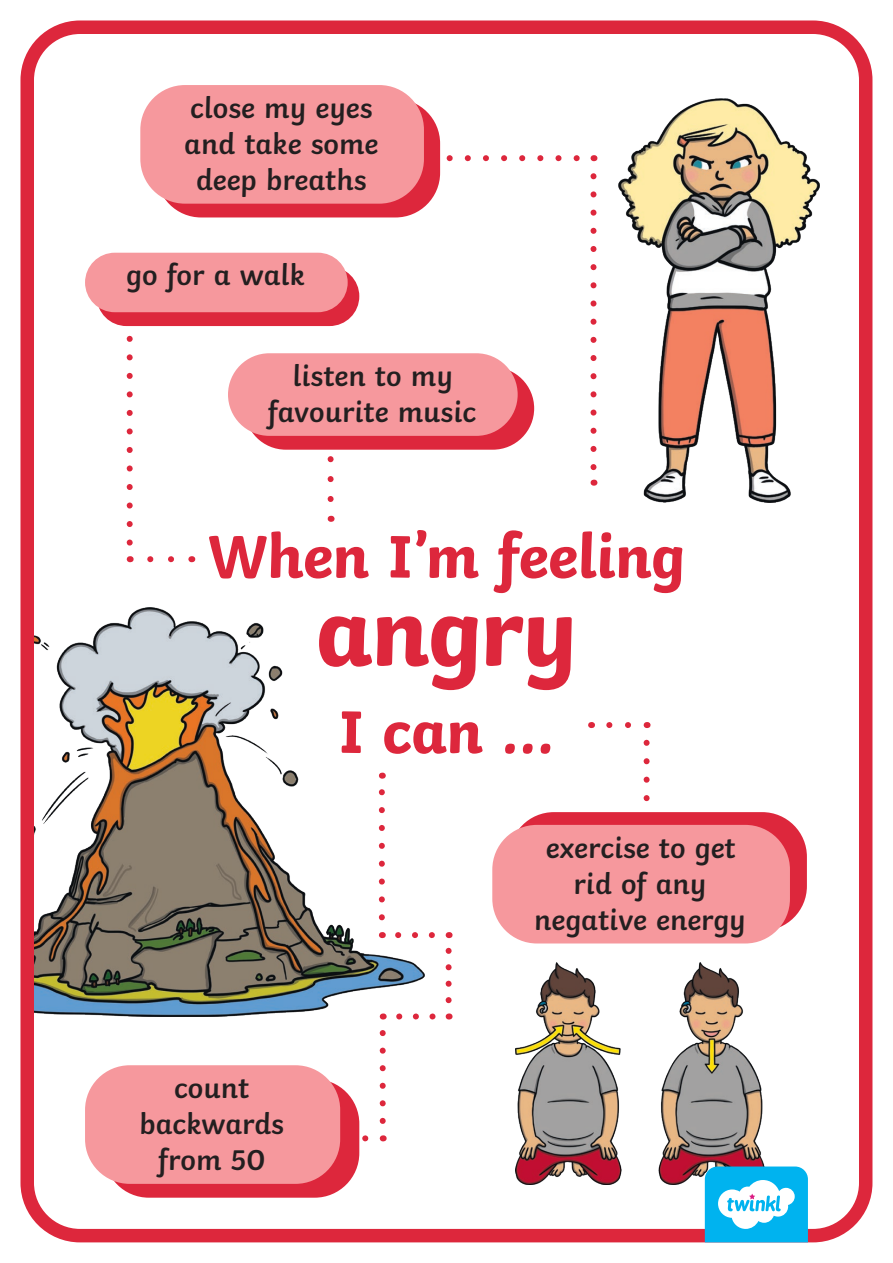
<style>
.page{position:relative;width:893px;height:1263px;background:#fff}
.page>*{position:absolute;margin:0;border:0;box-sizing:border-box;transform-origin:0 0}
.t1{font:700 100.5px "Twinkl";letter-spacing:-.02em;color:#dd273c}
.t2{font:700 63px "Twinkl";letter-spacing:-.01em;color:#dd273c}
.t3{font:600 30px/36px "Twinkl";color:#231f20;text-align:center}
</style>
<div class="page">
<svg style="left:450px;top:155px;width:130px;height:6px"></svg>
<svg style="left:590px;top:176px;width:6px;height:295px"></svg>
<img style="left:35px;top:608px;width:389px;height:408px">
<div style="left:156px;top:99px;width:284px;height:118px;background:#dd273c;border-radius:45px"></div>
<div style="left:244px;top:367px;width:290px;height:83px;background:#dd273c;border-radius:41px"></div>
<div style="left:97px;top:266px;width:262px;height:60px;background:#dd273c;border-radius:30px"></div>
<div style="left:509px;top:812px;width:298px;height:119px;background:#dd273c;border-radius:45px"></div>
<div style="left:104px;top:1079px;width:255px;height:119px;background:#dd273c;border-radius:45px"></div>
<div style="left:140px;top:85px;width:284px;height:119px;background:#f6989d;border-radius:45px"></div>
<div style="left:228px;top:353px;width:290px;height:83px;background:#f6989d;border-radius:41px"></div>
<div style="left:85px;top:253px;width:263px;height:59px;background:#f6989d;border-radius:30px"></div>
<div style="left:492px;top:825px;width:298px;height:118px;background:#f6989d;border-radius:45px"></div>
<div style="left:85px;top:1065px;width:255px;height:119px;background:#f6989d;border-radius:45px"></div>
<svg style="left:127px;top:339px;width:6px;height:207px"></svg>
<svg style="left:150px;top:556px;width:24px;height:6px"></svg>
<svg style="left:365px;top:1135px;width:4px;height:6px"></svg>
<svg style="left:380px;top:1030px;width:6px;height:91px"></svg>
<svg style="left:399px;top:1013px;width:37px;height:6px"></svg>
<svg style="left:390px;top:932px;width:42px;height:6px"></svg>
<svg style="left:446px;top:932px;width:6px;height:68px"></svg>
<svg style="left:379px;top:773px;width:6px;height:144px"></svg>
<svg style="left:644px;top:739px;width:6px;height:59px"></svg>
<svg style="left:606px;top:722px;width:22px;height:6px"></svg>
<img style="left:515px;top:962px;width:250px;height:223px">
<img style="left:619px;top:99px;width:200px;height:404px">
<svg style="left:328px;top:456px;width:6px;height:43px"></svg>
<div style="left:20px;top:20px;width:852px;height:1222px;border:14px solid #dd273c;border-radius:53px"></div>
<svg style="left:705px;top:1166px;width:103px;height:76px"></svg>
<p class="t3" style="left:184px;top:87px;width:196px">close my eyes and take some deep breaths</p>
<p class="t3" style="left:126px;top:254px;width:180px">go for a walk</p>
<p class="t3" style="left:292px;top:355px;width:162px">listen to my</p>
<p class="t3" style="left:268px;top:391px;width:210px">favourite music</p>
<p class="t2" style="left:208px;top:504px;width:479px">When I’m feeling</p>
<p class="t1" style="left:315px;top:548px;width:264px">angry</p>
<p class="t2" style="left:338px;top:680px;width:218px">I can …</p>
<p class="t3" style="left:139px;top:1067px;width:146px">count backwards from 50</p>
<p class="t3" style="left:534px;top:826px;width:213px">exercise to get rid of any negative energy</p>
</div>
